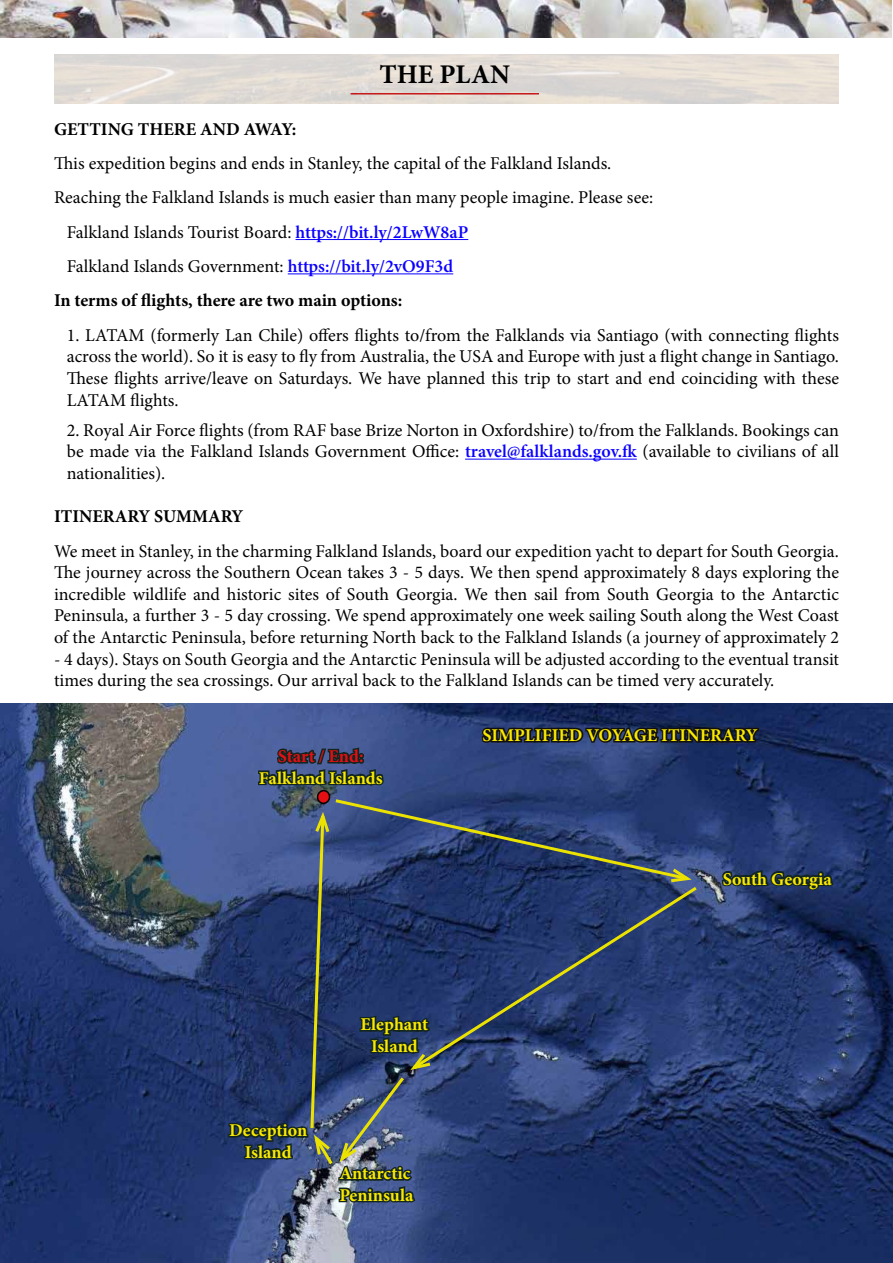
<style>
.page{position:relative;width:893px;height:1263px;background:#fff}
.page>*{position:absolute;margin:0;border:0;box-sizing:border-box;transform-origin:0 0}
.t1{font:700 27px "Minion Pro";color:#000}
.t2{font:18px/21.6px "Minion Pro";color:#000;text-align:justify}
.t3{font:700 18px/21.6px "Minion Pro";color:#fae900;text-align:center}
.t4{font:700 18px "Minion Pro";color:#000}
.t5{font:700 18px "Minion Pro";color:#e30f13}
.s1{font-weight:600;color:#0b00ff}
</style>
<div class="page">
<hr style="left:351px;top:93px;width:188px;height:2px;background:#c6181a">
<img style="left:0;top:704px;width:893px;height:559px">
<img style="left:0;top:0;width:892px;height:37px">
<hr style="left:296px;top:239px;width:172px;height:1px;background:#0b00ff">
<hr style="left:288px;top:273px;width:165px;height:1px;background:#0b00ff">
<hr style="left:465px;top:459px;width:172px;height:1px;background:#0b00ff">
<svg style="left:227px;top:703px;width:609px;height:501px;background:#2a3d6b"></svg>
<h1 class="t1" style="left:379px;top:55px;width:132px">THE PLAN</h1>
<p class="t4" style="left:54px;top:116px;width:244px">GETTING THERE AND AWAY:</p>
<p class="t2" style="left:54px;top:153px;width:559px">This expedition begins and ends in Stanley, the capital of the Falkland Islands.</p>
<p class="t2" style="left:54px;top:187px;width:601px">Reaching the Falkland Islands is much easier than many people imagine. Please see:</p>
<p class="t2" style="left:67px;top:221px;width:403px">Falkland Islands Tourist Board: <span class="s1">https://bit.ly/2LwW8aP</span></p>
<p class="t2" style="left:67px;top:256px;width:388px">Falkland Islands Government: <span class="s1">https://bit.ly/2vO9F3d</span></p>
<p class="t4" style="left:54px;top:288px;width:350px">In terms of flights, there are two main options:</p>
<p class="t2" style="left:67px;top:324px;width:774px">1. LATAM (formerly Lan Chile) offers flights to/from the Falklands via Santiago (with connecting flights across the world). So it is easy to fly from Australia, the USA and Europe with just a flight change in Santiago.<br>These flights arrive/leave on Saturdays. We have planned this trip to start and end coinciding with these LATAM flights.</p>
<p class="t2" style="left:67px;top:419px;width:774px">2. Royal Air Force flights (from RAF base Brize Norton in Oxfordshire) to/from the Falklands. Bookings can be made via the Falkland Islands Government Office: <span class="s1">travel@falklands.gov.fk</span> (available to civilians of all nationalities).</p>
<p class="t4" style="left:54px;top:504px;width:191px">ITINERARY SUMMARY</p>
<p class="t2" style="left:54px;top:540px;width:787px">We meet in Stanley, in the charming Falkland Islands, board our expedition yacht to depart for South Georgia.<br>The journey across the Southern Ocean takes 3 - 5 days. We then spend approximately 8 days exploring the incredible wildlife and historic sites of South Georgia. We then sail from South Georgia to the Antarctic Peninsula, a further 3 - 5 day crossing. We spend approximately one week sailing South along the West Coast of the Antarctic Peninsula, before returning North back to the Falkland Islands (a journey of approximately 2</p>
<p class="t2" style="left:54px;top:648px;width:787px">- 4 days). Stays on South Georgia and the Antarctic Peninsula will be adjusted according to the eventual transit times during the sea crossings. Our arrival back to the Falkland Islands can be timed very accurately.</p>
<p class="t5" style="left:278px;top:743px;width:87px">Start / End:</p>
<p class="t3" style="left:259px;top:767px;width:125px">Falkland Islands</p>
<p class="t3" style="left:229px;top:1119px;width:80px">Deception<br>Island</p>
<p class="t3" style="left:360px;top:1013px;width:69px">Elephant<br>Island</p>
<p class="t3" style="left:339px;top:1162px;width:76px;text-align:left">Antarctic<br>Peninsula</p>
<p class="t3" style="left:483px;top:724px;width:277px">SIMPLIFIED VOYAGE ITINERARY</p>
<p class="t3" style="left:723px;top:868px;width:111px">South Georgia</p>
</div>
